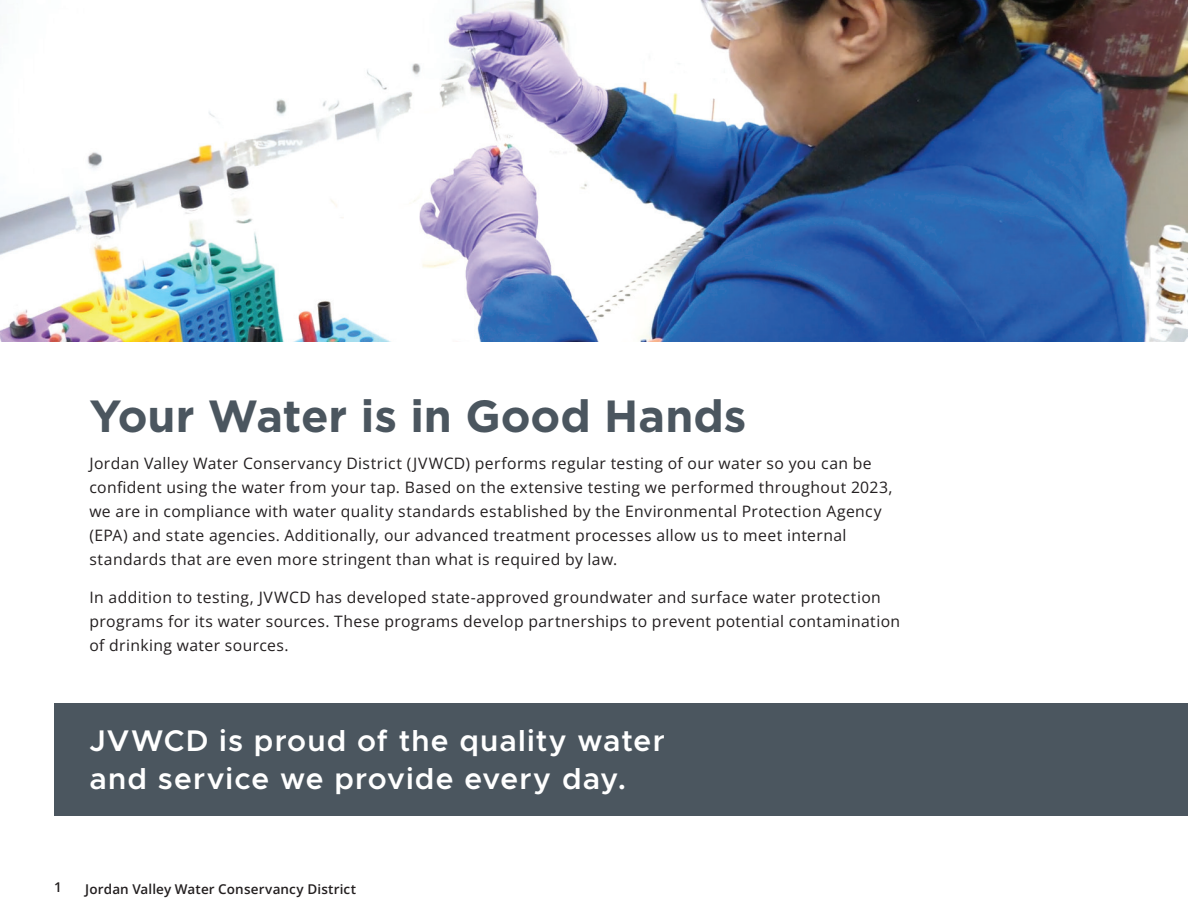
<style>
.page{position:relative;width:1188px;height:918px;background:#fff}
.page>*{position:absolute;margin:0;border:0;box-sizing:border-box;transform-origin:0 0}
.t1{font:700 45px "Gotham";letter-spacing:-.005em;color:#4b565f}
.t2{font:600 30px/37.5px "Metropolis";letter-spacing:.04em;color:#fff}
.t3{font:15.75px/24px "Open Sans";letter-spacing:.025em;color:#231f20}
.t4{font:600 13.5px "Open Sans";letter-spacing:.01em;color:#231f20}
</style>
<div class="page">
<div style="left:54px;top:703px;width:1134px;height:113px;background:#4b565f"></div>
<img style="left:0;top:0;width:1188px;height:342px">
<h1 class="t1" style="left:89px;top:386px;width:659px">Your Water is in Good Hands</h1>
<p class="t3" style="left:89px;top:451px;width:805px">Jordan Valley Water Conservancy District (JVWCD) performs regular testing of our water so you can be confident using the water from your tap. Based on the extensive testing we performed throughout 2023, we are in compliance with water quality standards established by the Environmental Protection Agency (EPA) and state agencies. Additionally, our advanced treatment processes allow us to meet internal standards that are even more stringent than what is required by law.</p>
<p class="t3" style="left:89px;top:585px;width:812px">In addition to testing, JVWCD has developed state-approved groundwater and surface water protection programs for its water sources. These programs develop partnerships to prevent potential contamination of drinking water sources.</p>
<h2 class="t2" style="left:89px;top:722px;width:577px">JVWCD is proud of the quality water and service we provide every day.</h2>
<p class="t4" style="left:54px;top:877px;width:9px">1</p>
<p class="t4" style="left:85px;top:879px;width:272px">Jordan Valley Water Conservancy District</p>
</div>
